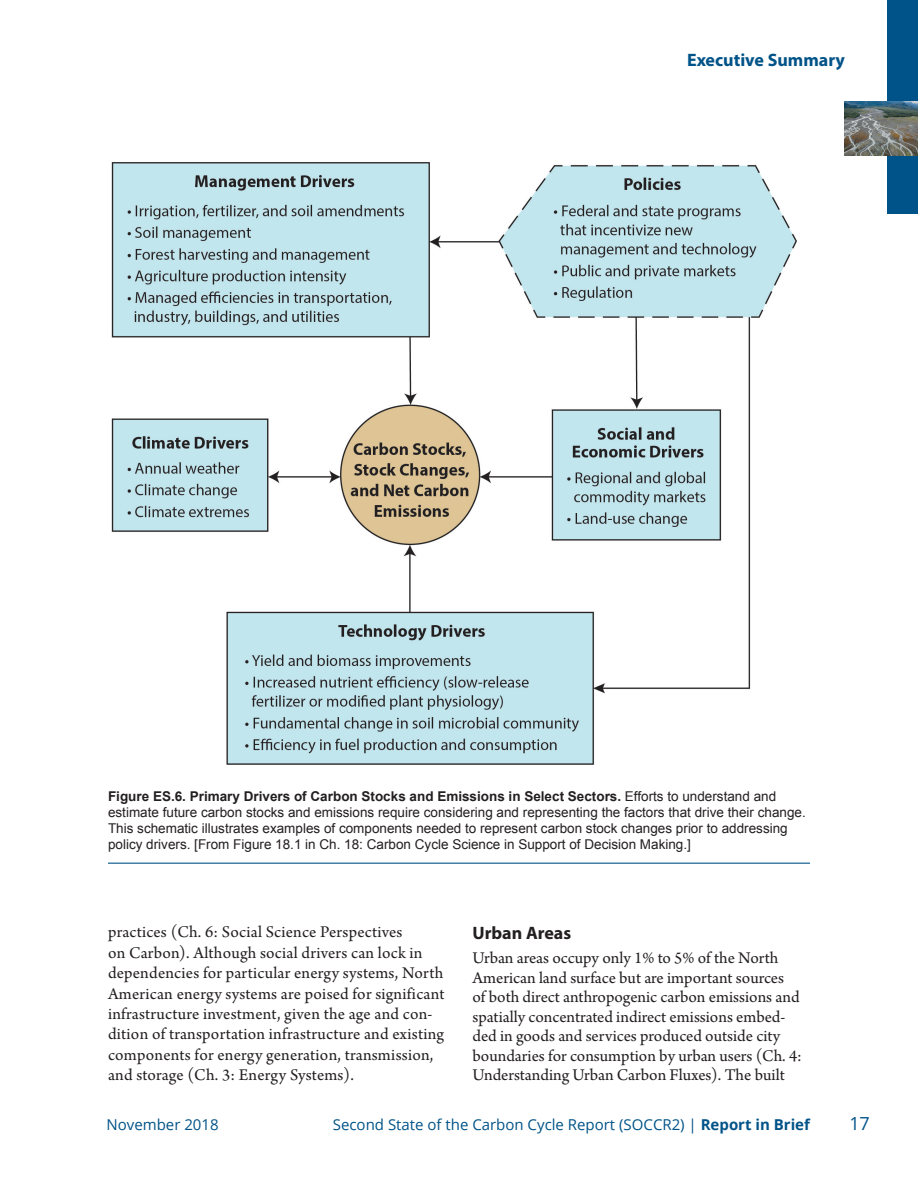
<style>
.page{position:relative;width:918px;height:1188px;background:#fff}
.page>*{position:absolute;margin:0;border:0;box-sizing:border-box;transform-origin:0 0}
.t1{font:700 18px "Myriad Pro";color:#005388}
.t2{font:700 18px "Myriad Pro";color:#231f20}
.t3{font:18px "Open Sans";color:#005388}
.Body{font:17.25px/20.4px "Arno Pro";letter-spacing:.005em;color:#231f20}
.t4{font:15px "Open Sans";color:#005388}
.Figure_Caption{font:13.5px/16.2px "Arial";color:#231f20}
.s1{font-weight:700}
</style>
<div class="page">
<div style="left:887px;top:0;width:31px;height:214px;background:#005388"></div>
<img style="left:845px;top:101px;width:73px;height:55px">
<img style="left:111px;top:162px;width:686px;height:603px">
<hr style="left:108px;top:863px;width:702px;height:1px;background:#005388">
<p class="t1" style="left:687px;top:48px;width:159px">Executive Summary</p>
<p class="Figure_Caption" style="left:108px;top:788px;width:699px"><span class="s1">Figure ES.6. Primary Drivers of Carbon Stocks and Emissions in Select Sectors.</span> Efforts to understand and estimate future carbon stocks and emissions require considering and representing the factors that drive their change.<br>This schematic illustrates examples of components needed to represent carbon stock changes prior to addressing policy drivers. [From Figure 18.1 in Ch. 18: Carbon Cycle Science in Support of Decision Making.]</p>
<p class="Body" style="left:108px;top:923px;width:338px">practices (Ch. 6: Social Science Perspectives<br>on Carbon). Although social drivers can lock in dependencies for particular energy systems, North American energy systems are poised for significant infrastructure investment, given the age and con&shy;dition of transportation infrastructure and existing components for energy generation, transmission, and storage (Ch. 3: Energy Systems).</p>
<h3 class="t2" style="left:472px;top:921px;width:100px">Urban Areas</h3>
<p class="Body" style="left:472px;top:949px;width:331px;line-height:19.5px">Urban areas occupy only 1% to 5% of the North American land surface but are important sources<br>of both direct anthropogenic carbon emissions and spatially concentrated indirect emissions embed&shy;ded in goods and services produced outside city boundaries for consumption by urban users (Ch. 4:<br>Understanding Urban Carbon Fluxes). The built</p>
<p class="t4" style="left:106px;top:1114px;width:114px">November 2018</p>
<p class="t4" style="left:333px;top:1114px;width:479px">Second State of the Carbon Cycle Report (SOCCR2) | <span class="s1">Report in Brief</span></p>
<p class="t3" style="left:849px;top:1111px;width:22px">17</p>
</div>
